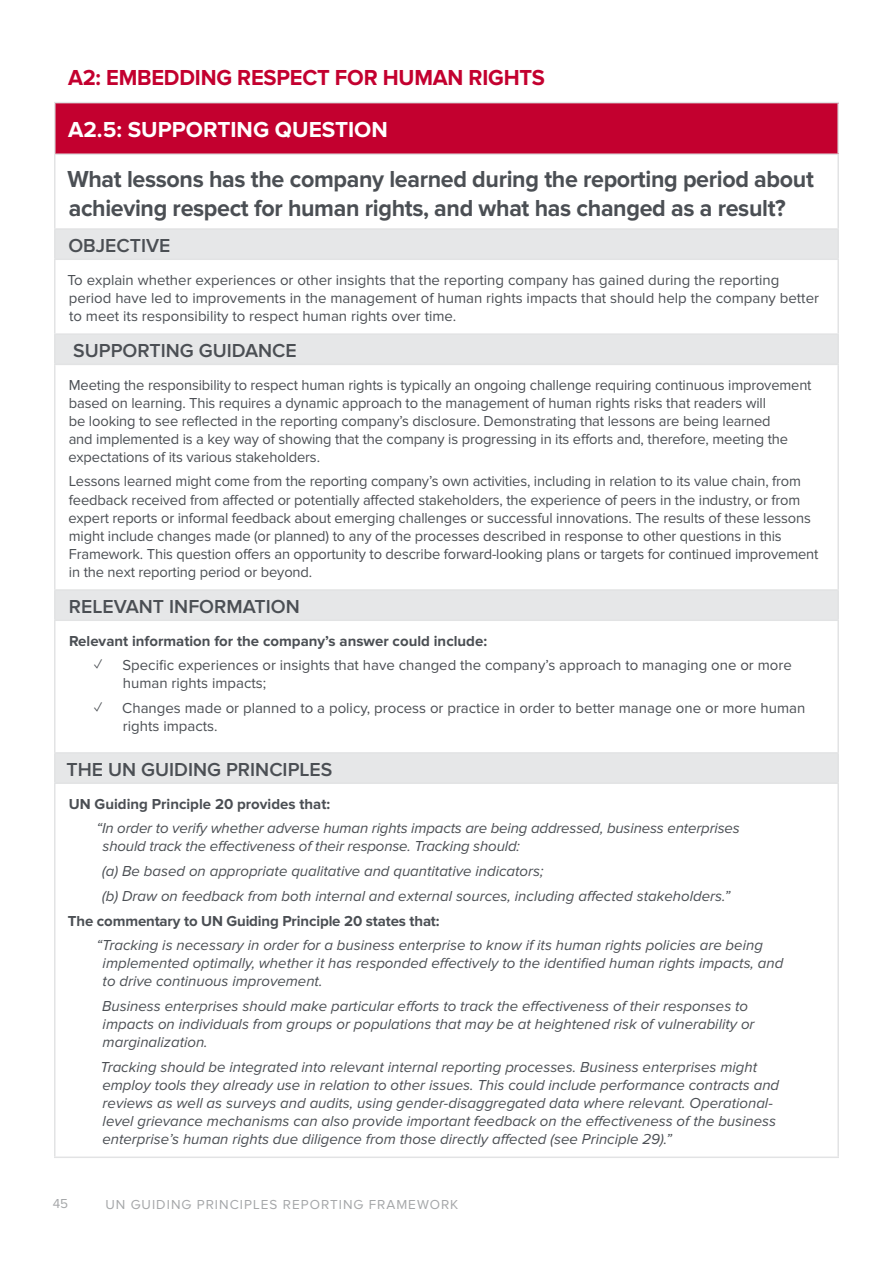
<style>
.page{position:relative;width:893px;height:1263px;background:#fff}
.page>*{position:absolute;margin:0;border:0;box-sizing:border-box;transform-origin:0 0}
.t1{font:700 24px/28.8px "Proxima Nova";letter-spacing:-.015em;color:#4b4f54}
.t2{font:700 22.5px "Proxima Nova";letter-spacing:-.01em;color:#c3002f}
.t3{font:700 22.5px "Proxima Nova";color:#fff}
.t4{font:600 19.5px "Proxima Nova";color:#4b4f54}
.t5{font:15px/18px "Proxima Nova";letter-spacing:-.01em;color:#4b4f54}
.t6{font:italic 15px/18px "Proxima Nova";color:#4b4f54}
.t7{font:700 15px "Proxima Nova";color:#4b4f54}
.t8{font:13.5px "Proxima Nova A";letter-spacing:.075em;color:#a5a7a9}
</style>
<div class="page">
<div style="left:55px;top:103px;width:783px;height:51px;background:#c3002f"></div>
<svg style="left:56px;top:230px;width:781px;height:552px"></svg>
<hr style="left:54px;top:102px;width:785px;height:1px;background:#e2e3e4">
<hr style="left:54px;top:103px;width:2px;height:50px;background:#e2e3e4">
<hr style="left:837px;top:103px;width:2px;height:50px;background:#e2e3e4">
<hr style="left:54px;top:153px;width:785px;height:2px;background:#e2e3e4">
<hr style="left:54px;top:1156px;width:785px;height:2px;background:#e2e3e4">
<hr style="left:54px;top:155px;width:2px;height:73px;background:#e2e3e4">
<hr style="left:837px;top:155px;width:2px;height:73px;background:#e2e3e4">
<hr style="left:54px;top:228px;width:785px;height:2px;background:#e2e3e4">
<hr style="left:54px;top:230px;width:2px;height:28px;background:#e2e3e4">
<hr style="left:837px;top:230px;width:2px;height:28px;background:#e2e3e4">
<hr style="left:54px;top:258px;width:785px;height:2px;background:#e2e3e4">
<hr style="left:54px;top:260px;width:2px;height:73px;background:#e2e3e4">
<hr style="left:837px;top:260px;width:2px;height:73px;background:#e2e3e4">
<hr style="left:54px;top:333px;width:785px;height:2px;background:#e2e3e4">
<hr style="left:54px;top:335px;width:2px;height:29px;background:#e2e3e4">
<hr style="left:837px;top:335px;width:2px;height:29px;background:#e2e3e4">
<hr style="left:54px;top:364px;width:785px;height:1px;background:#e2e3e4">
<hr style="left:54px;top:365px;width:2px;height:224px;background:#e2e3e4">
<hr style="left:837px;top:365px;width:2px;height:224px;background:#e2e3e4">
<hr style="left:54px;top:589px;width:785px;height:2px;background:#e2e3e4">
<hr style="left:54px;top:591px;width:2px;height:28px;background:#e2e3e4">
<hr style="left:837px;top:591px;width:2px;height:28px;background:#e2e3e4">
<hr style="left:54px;top:619px;width:785px;height:2px;background:#e2e3e4">
<hr style="left:54px;top:621px;width:2px;height:131px;background:#e2e3e4">
<hr style="left:837px;top:621px;width:2px;height:131px;background:#e2e3e4">
<hr style="left:54px;top:752px;width:785px;height:2px;background:#e2e3e4">
<hr style="left:54px;top:754px;width:2px;height:28px;background:#e2e3e4">
<hr style="left:837px;top:754px;width:2px;height:28px;background:#e2e3e4">
<hr style="left:54px;top:782px;width:785px;height:2px;background:#e2e3e4">
<hr style="left:54px;top:784px;width:2px;height:372px;background:#e2e3e4">
<hr style="left:837px;top:784px;width:2px;height:372px;background:#e2e3e4">
<h2 class="t2" style="left:68px;top:65px;width:478px">A2: EMBEDDING RESPECT FOR HUMAN RIGHTS</h2>
<h2 class="t3" style="left:68px;top:117px;width:321px">A2.5: SUPPORTING QUESTION</h2>
<h1 class="t1" style="left:67px;top:165px;width:748px">What lessons has the company learned during the reporting period about achieving respect for human rights, and what has changed as a result?</h1>
<h3 class="t4" style="left:68px;top:234px;width:104px">OBJECTIVE</h3>
<p class="t5" style="left:67px;top:271px;width:753px">To explain whether experiences or other insights that the reporting company has gained during the reporting period have led to improvements in the management of human rights impacts that should help the company better to meet its responsibility to respect human rights over time.</p>
<h3 class="t4" style="left:73px;top:339px;width:225px">SUPPORTING GUIDANCE</h3>
<p class="t5" style="left:69px;top:376px;width:745px">Meeting the responsibility to respect human rights is typically an ongoing challenge requiring continuous improvement based on learning. This requires a dynamic approach to the management of human rights risks that readers will<br>be looking to see reflected in the reporting company’s disclosure. Demonstrating that lessons are being learned<br>and implemented is a key way of showing that the company is progressing in its efforts and, therefore, meeting the expectations of its various stakeholders.</p>
<p class="t5" style="left:69px;top:473px;width:751px">Lessons learned might come from the reporting company’s own activities, including in relation to its value chain, from feedback received from affected or potentially affected stakeholders, the experience of peers in the industry, or from expert reports or informal feedback about emerging challenges or successful innovations. The results of these lessons might include changes made (or planned) to any of the processes described in response to other questions in this Framework. This question offers an opportunity to describe forward-looking plans or targets for continued improvement in the next reporting period or beyond.</p>
<h3 class="t4" style="left:69px;top:595px;width:233px">RELEVANT INFORMATION</h3>
<p class="t7" style="left:69px;top:632px;width:420px">Relevant information for the company’s answer could include:</p>
<p class="t5" style="left:123px;top:657px;width:670px;text-indent:-29px">✓ Specific experiences or insights that have changed the company’s approach to managing one or more human rights impacts;</p>
<p class="t5" style="left:123px;top:699px;width:684px;text-indent:-29px">✓ Changes made or planned to a policy, process or practice in order to better manage one or more human rights impacts.</p>
<h3 class="t4" style="left:66px;top:758px;width:267px">THE UN GUIDING PRINCIPLES</h3>
<p class="t7" style="left:69px;top:795px;width:263px">UN Guiding Principle 20 provides that:</p>
<p class="t6" style="left:103px;top:820px;width:639px;text-indent:-6px">“In order to verify whether adverse human rights impacts are being addressed, business enterprises should track the effectiveness of their response. Tracking should:</p>
<p class="t6" style="left:102px;top:859px;width:630px;line-height:24.8px">(a) Be based on appropriate qualitative and quantitative indicators;<br>(b) Draw on feedback from both internal and external sources, including affected stakeholders.”</p>
<p class="t7" style="left:68px;top:912px;width:373px">The commentary to UN Guiding Principle 20 states that:</p>
<p class="t6" style="left:103px;top:937px;width:682px;text-indent:-6px">“Tracking is necessary in order for a business enterprise to know if its human rights policies are being implemented optimally, whether it has responded effectively to the identified human rights impacts, and to drive continuous improvement.</p>
<p class="t6" style="left:102px;top:997px;width:654px">Business enterprises should make particular efforts to track the effectiveness of their responses to impacts on individuals from groups or populations that may be at heightened risk of vulnerability or marginalization.</p>
<p class="t6" style="left:100px;top:1058px;width:680px">Tracking should be integrated into relevant internal reporting processes. Business enterprises might employ tools they already use in relation to other issues. This could include performance contracts and reviews as well as surveys and audits, using gender-disaggregated data where relevant. Operational&shy;level grievance mechanisms can also provide important feedback on the effectiveness of the business enterprise’s human rights due diligence from those directly affected (see Principle 29).”</p>
<p class="t8" style="left:53px;top:1195px;width:17px">45</p>
<p class="t8" style="left:105px;top:1197px;width:354px">UN GUIDING PRINCIPLES REPORTING FRAMEWORK</p>
</div>
